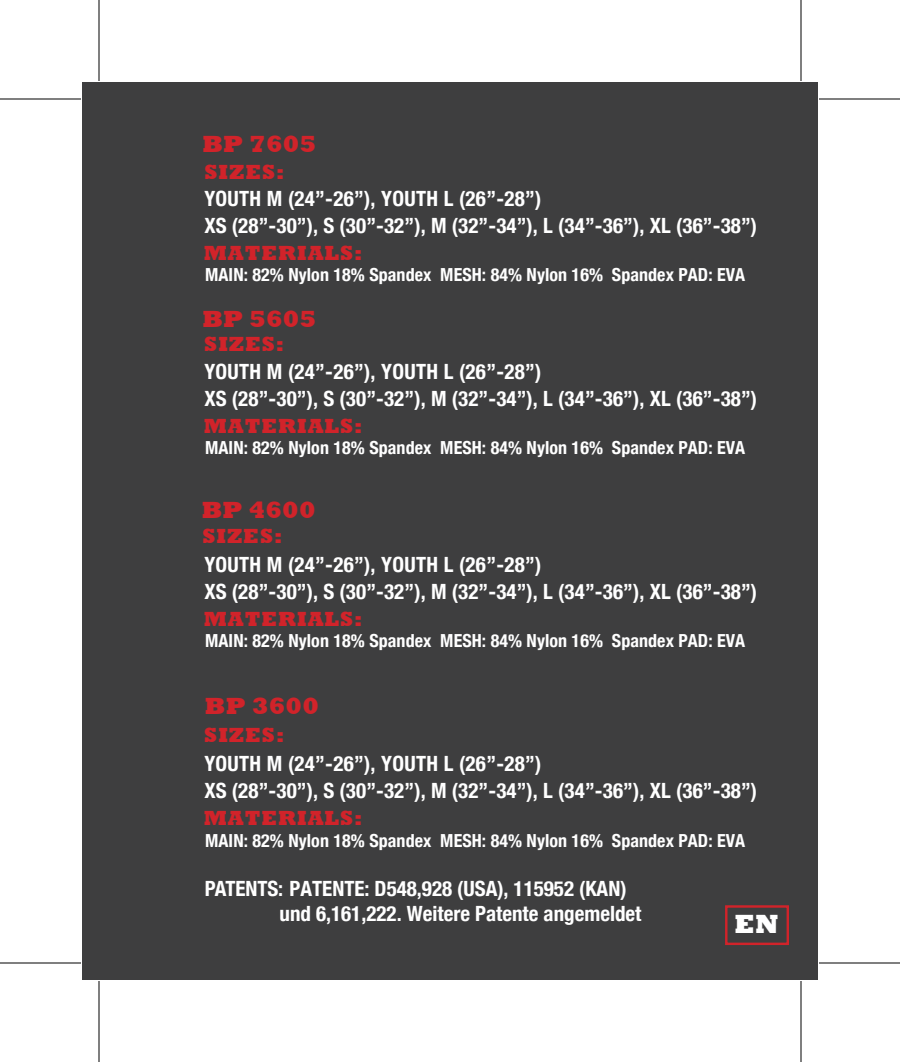
<style>
.page{position:relative;width:900px;height:1062px;background:#fff}
.page>*{position:absolute;margin:0;border:0;box-sizing:border-box;transform-origin:0 0}
.t1{font:800 27px "Rockwell";color:#fff}
.t2{font:800 24px "Rockwell";letter-spacing:.01em;color:#d1232a}
.t3{font:700 condensed 21px/26.7px "Helvetica Neue";letter-spacing:.005em;color:#fff}
.t4{font:800 21px "Rockwell";letter-spacing:.045em;color:#d1232a}
.t5{font:700 condensed 18px "Helvetica Neue";letter-spacing:.005em;color:#fff}
</style>
<div class="page">
<div style="left:82px;top:82px;width:735px;height:898px;background:#3e3e3f"></div>
<div style="left:725px;top:905px;width:64px;height:40px;border:2px solid #d1232a"></div>
<hr style="left:0;top:98px;width:81px;height:2px;background:#000">
<hr style="left:819px;top:98px;width:81px;height:2px;background:#000">
<hr style="left:0;top:962px;width:81px;height:2px;background:#000">
<hr style="left:819px;top:962px;width:81px;height:2px;background:#000">
<hr style="left:98px;top:0;width:2px;height:81px;background:#000">
<hr style="left:98px;top:981px;width:2px;height:81px;background:#000">
<hr style="left:800px;top:0;width:2px;height:81px;background:#000">
<hr style="left:800px;top:981px;width:2px;height:81px;background:#000">
<p class="t2" style="left:202px;top:130px;width:115px">BP 7605</p>
<p class="t4" style="left:204px;top:159px;width:82px">SIZES:</p>
<p class="t3" style="left:204px;top:185px;width:554px">YOUTH M (24”-26”), YOUTH L (26”-28”)<br>XS (28”-30”), S (30”-32”), M (32”-34”), L (34”-36”), XL (36”-38”)</p>
<p class="t4" style="left:204px;top:240px;width:160px">MATERIALS:</p>
<p class="t5" style="left:205px;top:264px;width:542px">MAIN: 82% Nylon 18% Spandex MESH: 84% Nylon 16% Spandex PAD: EVA</p>
<p class="t2" style="left:202px;top:305px;width:115px">BP 5605</p>
<p class="t4" style="left:204px;top:332px;width:82px">SIZES:</p>
<p class="t3" style="left:204px;top:358px;width:554px">YOUTH M (24”-26”), YOUTH L (26”-28”)<br>XS (28”-30”), S (30”-32”), M (32”-34”), L (34”-36”), XL (36”-38”)</p>
<p class="t4" style="left:204px;top:413px;width:160px">MATERIALS:</p>
<p class="t5" style="left:205px;top:437px;width:542px">MAIN: 82% Nylon 18% Spandex MESH: 84% Nylon 16% Spandex PAD: EVA</p>
<p class="t2" style="left:202px;top:496px;width:115px">BP 4600</p>
<p class="t4" style="left:202px;top:524px;width:82px">SIZES:</p>
<p class="t3" style="left:204px;top:551px;width:554px">YOUTH M (24”-26”), YOUTH L (26”-28”)<br>XS (28”-30”), S (30”-32”), M (32”-34”), L (34”-36”), XL (36”-38”)</p>
<p class="t4" style="left:204px;top:606px;width:160px">MATERIALS:</p>
<p class="t5" style="left:205px;top:630px;width:542px">MAIN: 82% Nylon 18% Spandex MESH: 84% Nylon 16% Spandex PAD: EVA</p>
<p class="t2" style="left:205px;top:692px;width:115px">BP 3600</p>
<p class="t4" style="left:204px;top:723px;width:82px">SIZES:</p>
<p class="t3" style="left:204px;top:750px;width:554px">YOUTH M (24”-26”), YOUTH L (26”-28”)<br>XS (28”-30”), S (30”-32”), M (32”-34”), L (34”-36”), XL (36”-38”)</p>
<p class="t4" style="left:204px;top:806px;width:160px">MATERIALS:</p>
<p class="t5" style="left:205px;top:830px;width:542px">MAIN: 82% Nylon 18% Spandex MESH: 84% Nylon 16% Spandex PAD: EVA</p>
<p class="t3" style="left:280px;top:876px;width:364px;line-height:25.2px;text-indent:-75px">PATENTS: PATENTE: D548,928 (USA), 115952 (KAN) und 6,161,222. Weitere Patente angemeldet</p>
<p class="t1" style="left:735px;top:908px;width:46px">EN</p>
</div>
